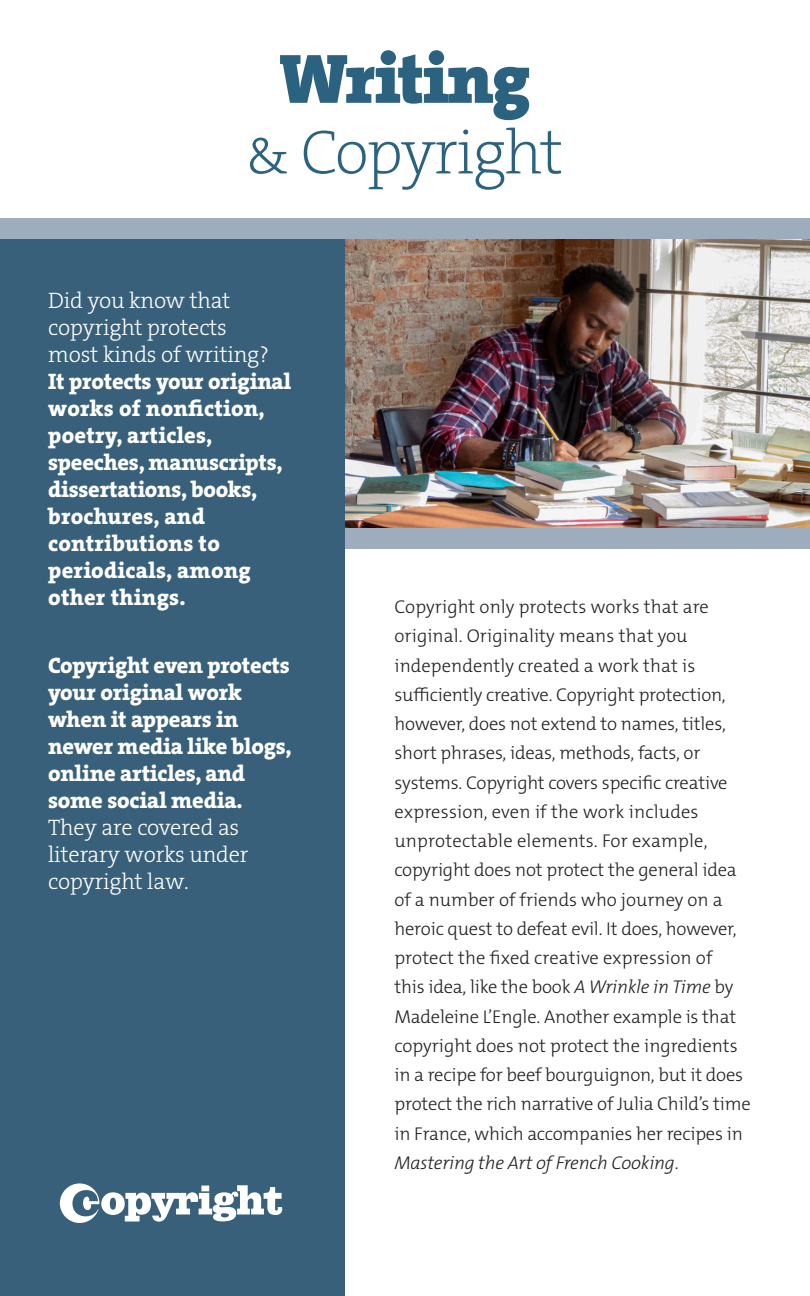
<style>
.page{position:relative;width:810px;height:1296px;background:#fff}
.page>*{position:absolute;margin:0;border:0;box-sizing:border-box;transform-origin:0 0}
.Body_Text{font:70.65px "The Serif HP9 Blk";letter-spacing:-.025em;color:#2b627f}
.Body_Text-2{font:62.77px "The Serif HP2 Ex Lig";letter-spacing:-.025em;color:#2b627f}
.Body_Intro_Paragraph{font:22.5px/27px "The Serif HP8 Ex Bld";letter-spacing:.01em;color:#fff}
.Body_Intro_Paragraph-2{font:22.5px/27px "The Serif HP8 Ex Bld";letter-spacing:-.01em;color:#fff}
.Body_Text-3{font:300 18.45px/29.2px "The Mix Os F";letter-spacing:-.01em;color:#231f20}
.s1{font-family:"The Serif HP3 Lig"}
.s2{font-style:italic}
</style>
<div class="page">
<img style="left:344px;top:239px;width:466px;height:290px">
<div style="left:335px;top:529px;width:475px;height:20px;background:#9dadbe"></div>
<div style="left:0;top:219px;width:344px;height:1077px;background:#38607a"></div>
<svg style="left:60px;top:1183px;width:222px;height:40px"></svg>
<div style="left:0;top:219px;width:810px;height:20px;background:#9dadbe"></div>
<p class="Body_Text" style="left:279px;top:31px;width:253px">Writing</p>
<p class="Body_Text-2" style="left:247px;top:112px;width:318px">&amp; Copyright</p>
<p class="Body_Intro_Paragraph" style="left:48px;top:287px;width:244px"><span class="s1">Did you know that copyright protects<br>most kinds of writing?<br></span>It protects your original works of nonfiction, poetry, articles, speeches, manuscripts, dissertations, books, brochures, and contributions to periodicals, among other things.</p>
<p class="Body_Intro_Paragraph-2" style="left:48px;top:651px;width:245px">Copyright even protects your original work when it appears in newer media like blogs, online articles, and some social media.<br><span class="s1">They are covered as literary works under copyright law.</span></p>
<p class="Body_Text-3" style="left:394px;top:592px;width:358px">Copyright only protects works that are original. Originality means that you independently created a work that is sufficiently creative. Copyright protection, however, does not extend to names, titles, short phrases, ideas, methods, facts, or systems. Copyright covers specific creative expression, even if the work includes unprotectable elements. For example, copyright does not protect the general idea of a number of friends who journey on a heroic quest to defeat evil. It does, however, protect the fixed creative expression of<br>this idea, like the book <span class="s2">A Wrinkle in Time</span> by Madeleine L’Engle. Another example is that copyright does not protect the ingredients in a recipe for beef bourguignon, but it does protect the rich narrative of Julia Child’s time in France, which accompanies her recipes in <span class="s2">Mastering the Art of French Cooking</span>.</p>
</div>
